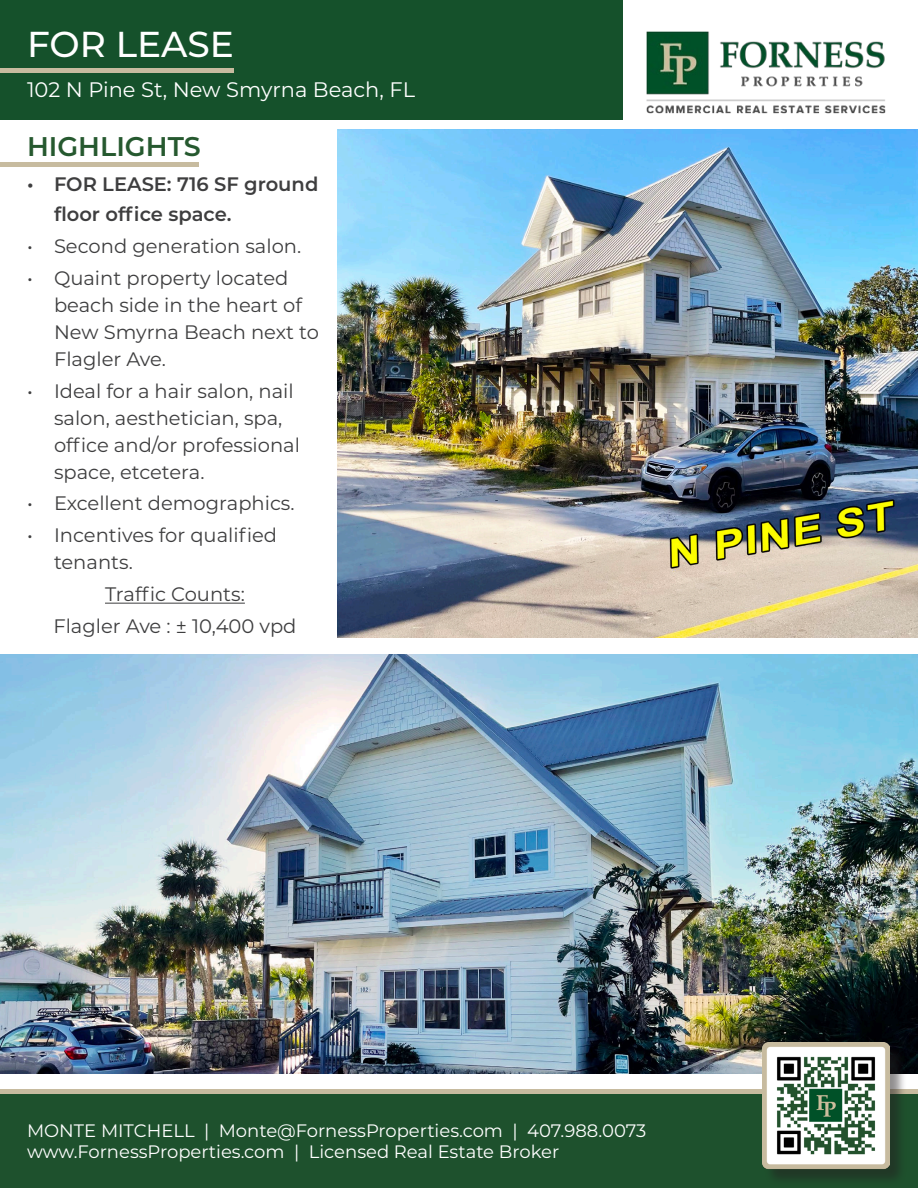
<style>
.page{position:relative;width:918px;height:1188px;background:#fff}
.page>*{position:absolute;margin:0;border:0;box-sizing:border-box;transform-origin:0 0}
.t1{font:500 36px "Montserrat";color:#fff}
.t2{font:600 27px "Montserrat";color:#26592f}
.t3{font:21px "Montserrat";color:#fff}
.t4{font:19.5px/27px "Montserrat";color:#3e3e3f}
.t5{font:600 19.5px/30px "Montserrat";color:#3e3e3f}
.t6{font:18px "Montserrat";color:#fff}
</style>
<div class="page">
<img style="left:0;top:654px;width:918px;height:419px">
<img style="left:646px;top:31px;width:240px;height:83px">
<img style="left:338px;top:130px;width:580px;height:507px">
<hr style="left:0;top:162px;width:199px;height:4px;background:#c7bb9f">
<hr style="left:105px;top:603px;width:140px;height:1px;background:#3e3e3f">
<div style="left:0;top:1091px;width:918px;height:97px;background:#1e512d"></div>
<div style="left:0;top:1089px;width:918px;height:5px;background:#c7bb9f"></div>
<div style="left:764px;top:1044px;width:143px;height:143px;background:#231f20;opacity:.5"></div>
<img style="left:763px;top:1043px;width:126px;height:135px">
<div style="left:0;top:0;width:622px;height:120px;background:#15512b"></div>
<hr style="left:0;top:68px;width:233px;height:4px;background:#c7bb9f">
<p class="t1" style="left:27px;top:19px;width:208px">FOR LEASE</p>
<p class="t3" style="left:27px;top:76px;width:390px">102 N Pine St, New Smyrna Beach, FL</p>
<p class="t2" style="left:27px;top:127px;width:175px">HIGHLIGHTS</p>
<p class="t5" style="left:54px;top:168px;width:266px;text-indent:-27px">• FOR LEASE: 716 SF ground floor office space.</p>
<p class="t4" style="left:27px;top:232px;width:276px">• Second generation salon.</p>
<p class="t4" style="left:54px;top:264px;width:267px;text-indent:-27px">• Quaint property located beach side in the heart of<br>New Smyrna Beach next to<br>Flagler Ave.</p>
<p class="t4" style="left:54px;top:377px;width:247px;text-indent:-27px">• Ideal for a hair salon, nail salon, aesthetician, spa, office and/or professional space, etcetera.</p>
<p class="t4" style="left:27px;top:489px;width:269px">• Excellent demographics.</p>
<p class="t4" style="left:54px;top:521px;width:225px;text-indent:-27px">• Incentives for qualified tenants.</p>
<p class="t4" style="left:105px;top:580px;width:141px">Traffic Counts:</p>
<p class="t4" style="left:53px;top:612px;width:245px">Flagler Ave : ± 10,400 vpd</p>
<p class="t6" style="left:27px;top:1118px;width:621px">MONTE MITCHELL | Monte@FornessProperties.com | 407.988.0073</p>
<p class="t6" style="left:27px;top:1140px;width:534px">www.FornessProperties.com | Licensed Real Estate Broker</p>
</div>
